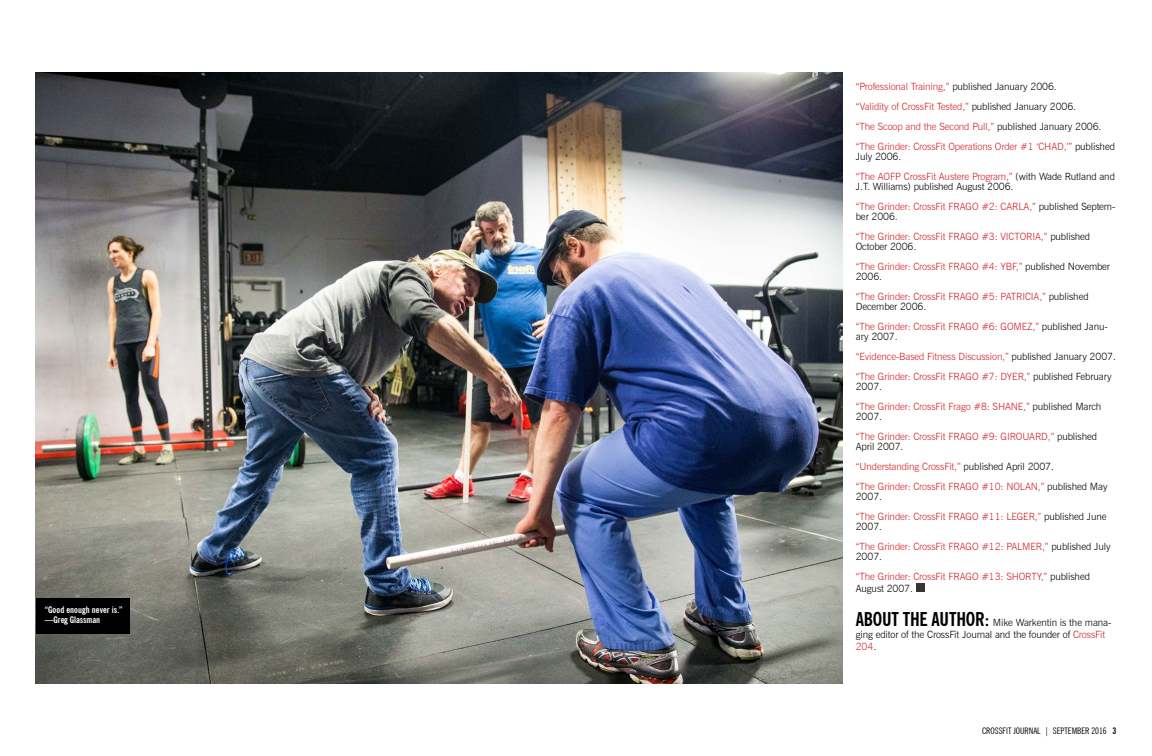
<style>
.page{position:relative;width:1152px;height:756px;background:#fff}
.page>*{position:absolute;margin:0;border:0;box-sizing:border-box;transform-origin:0 0}
.t1{font:300 10px/20px "News Gothic BT";letter-spacing:-.01em;color:#d2232a}
.t2{font:300 10px/12px "News Gothic BT";letter-spacing:-.01em;color:#000}
.t3{font:700 condensed 9px/10px "News Gothic BT";color:#fff}
.t4{font:condensed 9px "News Gothic BT";color:#000}
.s1{color:#000}
.s2{color:#d2232a}
.s3{font-weight:700;font-stretch:condensed;font-size:19px}
.s4{font-weight:700}
</style>
<div class="page">
<div style="left:916px;top:583px;width:8px;height:9px;background:#393630"></div>
<img style="left:35px;top:73px;width:808px;height:611px">
<div style="left:36px;top:598px;width:94px;height:36px;background:#000"></div>
<p class="t3" style="left:45px;top:605px;width:79px">“Good enough never is.” —Greg Glassman</p>
<p class="t1" style="left:856px;top:76px;width:261px">“Professional Training,” <span class="s1">published January 2006.<br></span>“Validity of CrossFit Tested,” <span class="s1">published January 2006.<br></span>“The Scoop and the Second Pull,” <span class="s1">published January 2006. </span>“The Grinder: CrossFit Operations Order #1 ‘CHAD,’” <span class="s1">published</span></p>
<p class="t1" style="left:856px;top:146px;width:261px"><span class="s1">July 2006.<br></span>“The AOFP CrossFit Austere Program,” <span class="s1">(with Wade Rutland and</span></p>
<p class="t2" style="left:856px;top:176px;width:261px;line-height:20px">J.T. Williams) published August 2006.<br><span class="s2">“The Grinder: CrossFit FRAGO #2: CARLA,”</span> published Septem-</p>
<p class="t1" style="left:856px;top:206px;width:236px"><span class="s1">ber 2006.<br></span>“The Grinder: CrossFit FRAGO #3: VICTORIA,” <span class="s1">published</span></p>
<p class="t1" style="left:856px;top:236px;width:256px"><span class="s1">October 2006.<br></span>“The Grinder: CrossFit FRAGO #4: YBF,” <span class="s1">published November</span></p>
<p class="t1" style="left:856px;top:266px;width:234px"><span class="s1">2006.<br></span>“The Grinder: CrossFit FRAGO #5: PATRICIA,” <span class="s1">published</span></p>
<p class="t1" style="left:856px;top:296px;width:254px"><span class="s1">December 2006.<br></span>“The Grinder: CrossFit FRAGO #6: GOMEZ,” <span class="s1">published Janu-</span></p>
<p class="t1" style="left:856px;top:326px;width:262px"><span class="s1">ary 2007.<br></span>“Evidence-Based Fitness Discussion,” <span class="s1">published January 2007. </span>“The Grinder: CrossFit FRAGO #7: DYER,” <span class="s1">published February</span></p>
<p class="t1" style="left:856px;top:376px;width:247px"><span class="s1">2007.<br></span>“The Grinder: CrossFit Frago #8: SHANE,” <span class="s1">published March</span></p>
<p class="t1" style="left:856px;top:406px;width:243px"><span class="s1">2007.<br></span>“The Grinder: CrossFit FRAGO #9: GIROUARD,” <span class="s1">published</span></p>
<p class="t1" style="left:856px;top:436px;width:253px"><span class="s1">April 2007.<br></span>“Understanding CrossFit,” <span class="s1">published April 2007.<br></span>“The Grinder: CrossFit FRAGO #10: NOLAN,” <span class="s1">published May</span></p>
<p class="t1" style="left:856px;top:486px;width:252px"><span class="s1">2007.<br></span>“The Grinder: CrossFit FRAGO #11: LEGER,” <span class="s1">published June</span></p>
<p class="t1" style="left:856px;top:516px;width:256px"><span class="s1">2007.<br></span>“The Grinder: CrossFit FRAGO #12: PALMER,” <span class="s1">published July</span></p>
<p class="t1" style="left:856px;top:546px;width:236px"><span class="s1">2007.<br></span>“The Grinder: CrossFit FRAGO #13: SHORTY,” <span class="s1">published</span></p>
<p class="t2" style="left:856px;top:582px;width:59px">August 2007.</p>
<p class="t2" style="left:856px;top:617px;width:257px"><span class="s3">ABOUT THE AUTHOR:</span> Mike Warkentin is the mana&shy;ging editor of the CrossFit Journal and the founder of <span class="s2">CrossFit<br>204</span>.</p>
<p class="t4" style="left:982px;top:726px;width:136px">CROSSFIT JOURNAL | SEPTEMBER 2016 <span class="s4">3</span></p>
</div>
